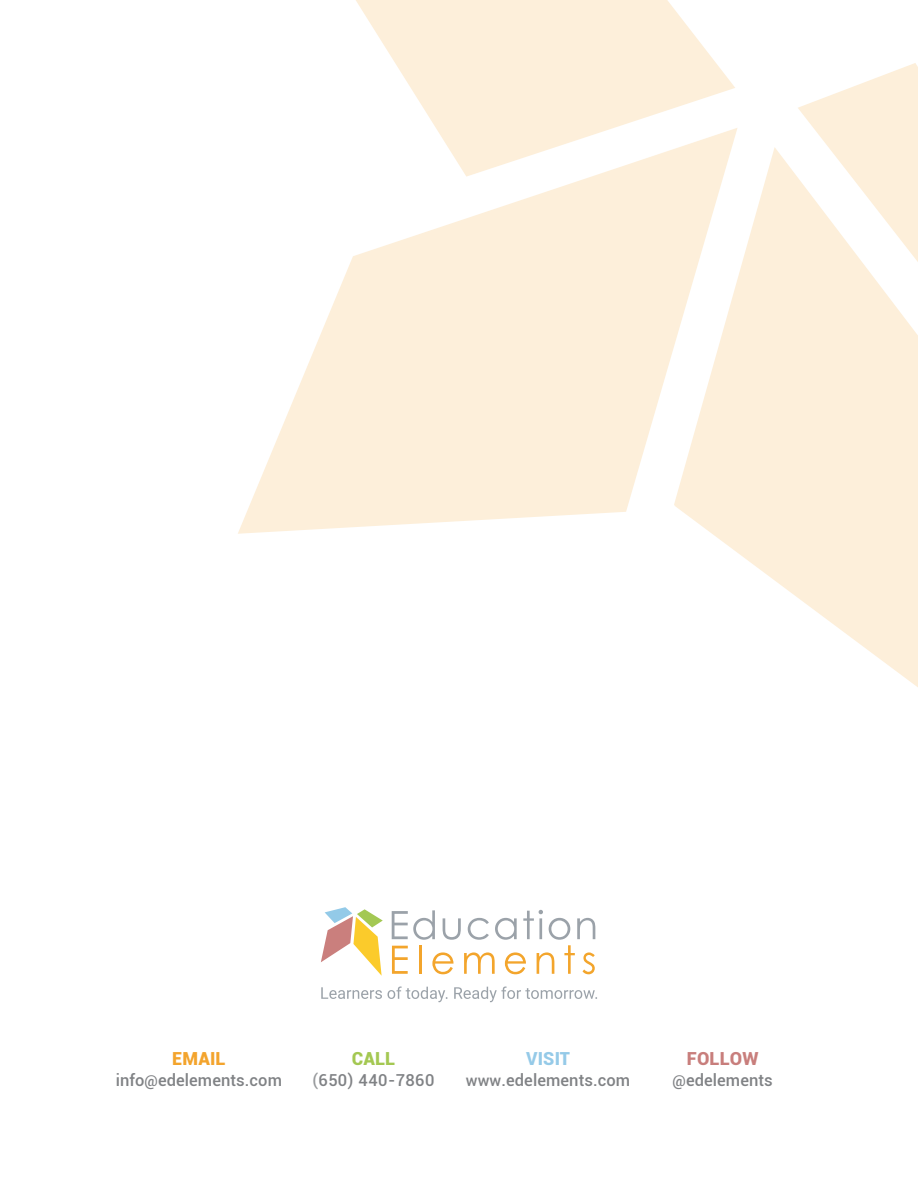
<style>
.page{position:relative;width:918px;height:1188px;background:#fff}
.page>*{position:absolute;margin:0;border:0;box-sizing:border-box;transform-origin:0 0}
.t1{font:900 18px "Roboto";letter-spacing:.01em;color:#c87e7c}
.t2{font:900 18px "Roboto";letter-spacing:.01em;color:#f3a42d}
.t3{font:900 18px "Roboto";letter-spacing:.01em;color:#95cae8}
.t4{font:900 18px "Roboto";color:#a4c852}
.t5{font:500 16.5px "Roboto";letter-spacing:.005em;color:#808285}
.t6{font:500 16.5px "Roboto";letter-spacing:.03em;color:#808285}
.s1{font-size:15px}
.s2{color:#97999c}
.s3{font-size:15.75px}
</style>
<div class="page">
<svg style="left:321px;top:987px;width:61px;height:12px"></svg>
<svg style="left:388px;top:987px;width:60px;height:15px"></svg>
<svg style="left:454px;top:987px;width:143px;height:15px"></svg>
<svg style="left:321px;top:907px;width:62px;height:69px"></svg>
<svg style="left:392px;top:910px;width:203px;height:64px"></svg>
<svg style="left:713px;top:147px;width:205px;height:540px;fill:#fdefda"></svg>
<svg style="left:356px;top:0;width:379px;height:128px;fill:#fdefda"></svg>
<svg style="left:798px;top:63px;width:120px;height:199px"></svg>
<svg style="left:238px;top:128px;width:500px;height:406px;fill:#fdefda"></svg>
<p class="t2" style="left:172px;top:1046px;width:55px">EMAIL</p>
<p class="t5" style="left:116px;top:1068px;width:168px">info<span class="s1">@</span>edelements.com</p>
<p class="t4" style="left:352px;top:1046px;width:45px">CALL</p>
<p class="t6" style="left:312px;top:1068px;width:124px"><span class="s2">(</span>650) 440-7860</p>
<p class="t3" style="left:526px;top:1046px;width:45px">VISIT</p>
<p class="t5" style="left:466px;top:1068px;width:166px"><span class="s3">www</span>.edelements.com</p>
<p class="t1" style="left:687px;top:1046px;width:73px">FOLLOW</p>
<p class="t5" style="left:673px;top:1068px;width:102px"><span class="s1">@</span>edelements</p>
</div>
